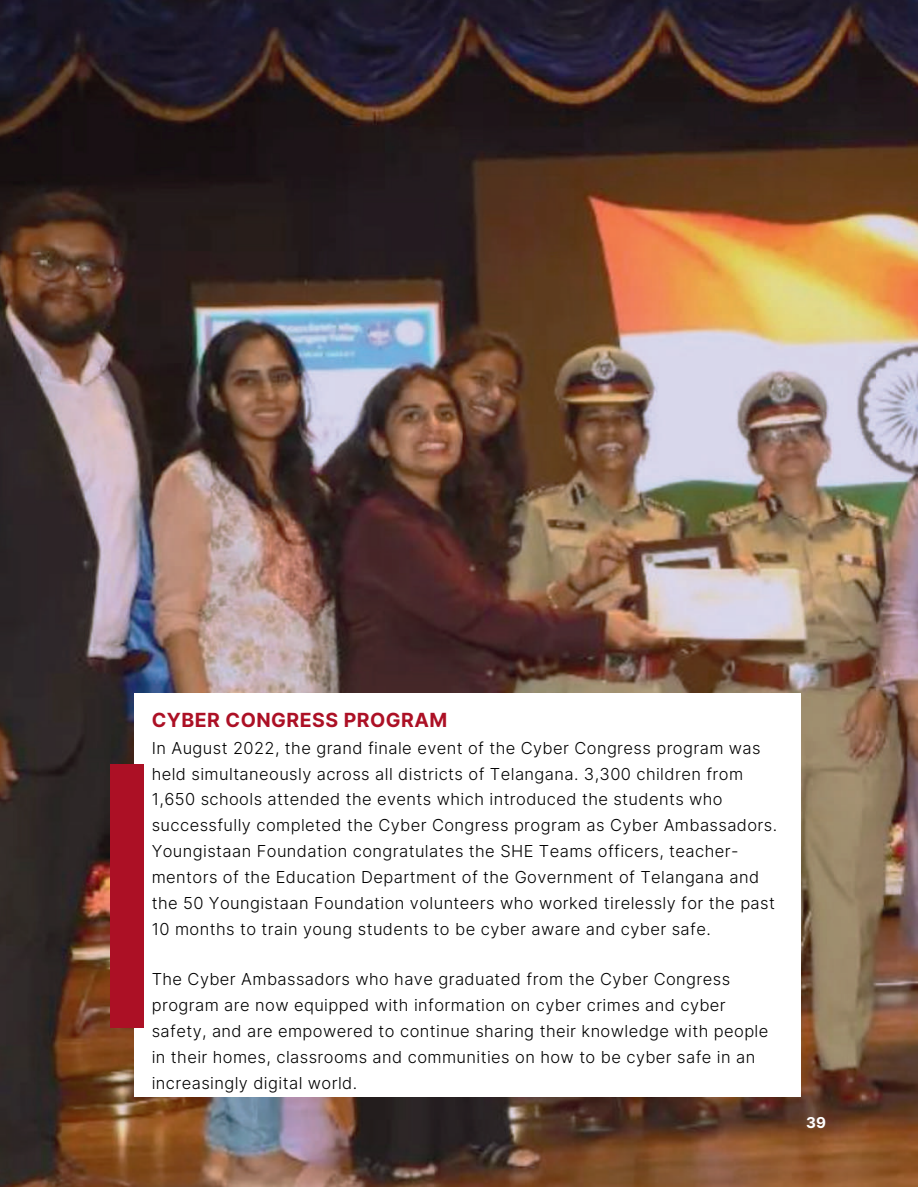
<style>
.page{position:relative;width:918px;height:1188px;background:#fff}
.page>*{position:absolute;margin:0;border:0;box-sizing:border-box;transform-origin:0 0}
.t1{font:700 19.5px "Inter";letter-spacing:.025em;color:#ac1025}
.t2{font:300 16.5px/25.8px "Inter";letter-spacing:.025em;color:#000}
.t3{font:700 15px "Inter";color:#fff}
</style>
<div class="page">
<img style="left:0;top:0;width:918px;height:1187px">
<div style="left:135px;top:693px;width:666px;height:403px;background:#fff"></div>
<div style="left:110px;top:764px;width:33px;height:264px;background:#ac1025"></div>
<p class="t1" style="left:152px;top:705px;width:297px">CYBER CONGRESS PROGRAM</p>
<p class="t2" style="left:152px;top:734px;width:627px">In August 2022, the grand finale event of the Cyber Congress program was held simultaneously across all districts of Telangana. 3,300 children from 1,650 schools attended the events which introduced the students who successfully completed the Cyber Congress program as Cyber Ambassadors.<br>Youngistaan Foundation congratulates the SHE Teams officers, teacher&shy;mentors of the Education Department of the Government of Telangana and the 50 Youngistaan Foundation volunteers who worked tirelessly for the past 10 months to train young students to be cyber aware and cyber safe.</p>
<p class="t2" style="left:152px;top:966px;width:618px">The Cyber Ambassadors who have graduated from the Cyber Congress program are now equipped with information on cyber crimes and cyber safety, and are empowered to continue sharing their knowledge with people in their homes, classrooms and communities on how to be cyber safe in an increasingly digital world.</p>
<p class="t3" style="left:806px;top:1112px;width:21px">39</p>
</div>
